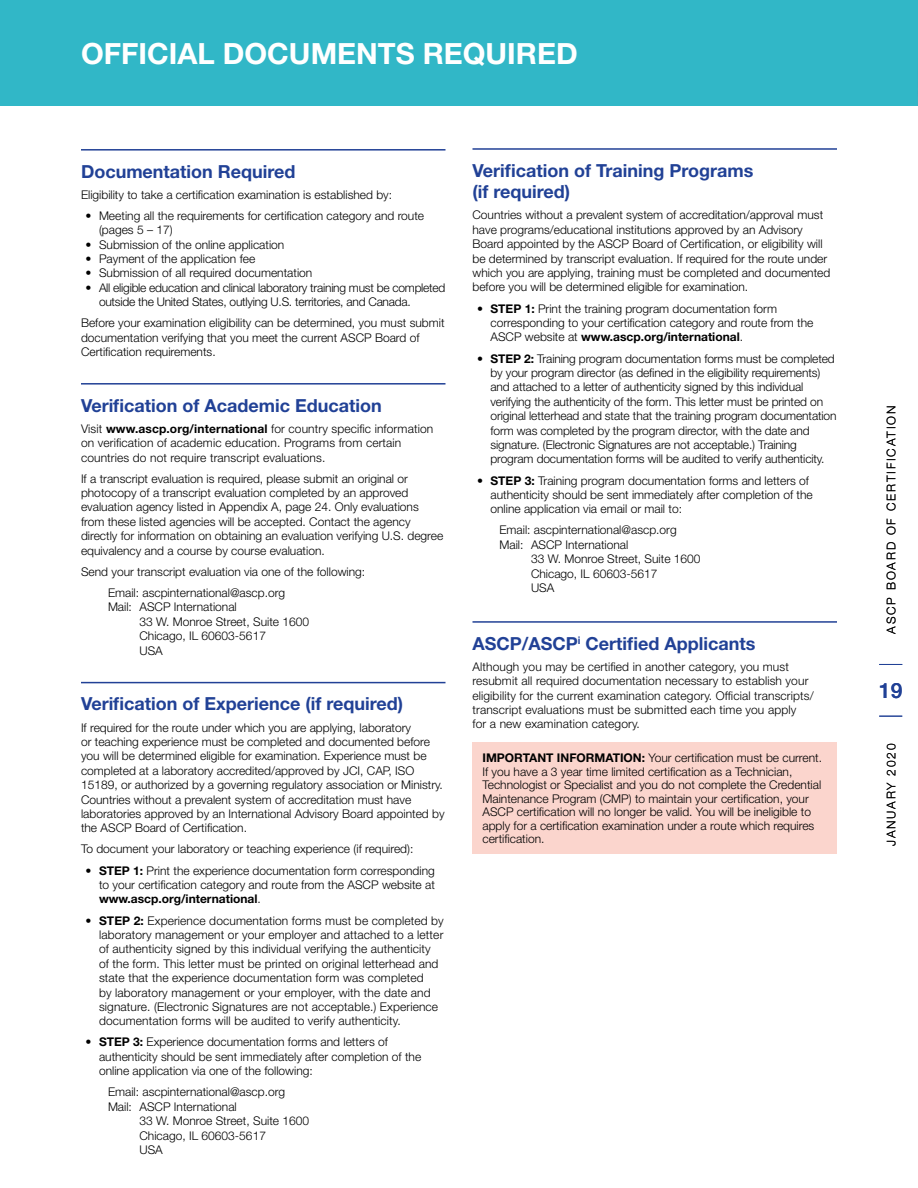
<style>
.page{position:relative;width:918px;height:1188px;background:#fff}
.page>*{position:absolute;margin:0;border:0;box-sizing:border-box;transform-origin:0 0}
.t1{font:700 29.25px "Helvetica Neue LT Pro";color:#fff}
.t2{font:500 21px "Helvetica Neue LT Std";color:#214196}
.t3{font:700 18px/21.6px "Helvetica Neue LT Std";color:#214196}
.t4{font:300 12px/14.4px "Helvetica Neue LT Std";color:#000}
.t5{font:300 12px/14.4px "Helvetica Neue LT Std";letter-spacing:-.02em;color:#000}
.t6{font:300 12px "Helvetica Neue LT Std";letter-spacing:.15em;color:#000}
.s1{font-weight:700}
</style>
<div class="page">
<svg style="left:879px;top:664px;width:23px;height:1px"></svg>
<svg style="left:879px;top:716px;width:23px;height:1px"></svg>
<div style="left:0;top:0;width:918px;height:106px;background:#31b7c7"></div>
<hr style="left:81px;top:149px;width:365px;height:2px;background:#214196">
<hr style="left:81px;top:383px;width:365px;height:2px;background:#214196">
<hr style="left:81px;top:682px;width:365px;height:1px;background:#214196">
<hr style="left:472px;top:148px;width:365px;height:2px;background:#214196">
<hr style="left:472px;top:621px;width:365px;height:2px;background:#214196">
<div style="left:472px;top:742px;width:365px;height:111px;background:#fbd5cd"></div>
<h1 class="t1" style="left:81px;top:36px;width:498px">OFFICIAL DOCUMENTS REQUIRED</h1>
<h3 class="t3" style="left:81px;top:160px;width:216px">Documentation Required</h3>
<p class="t4" style="left:81px;top:187px;width:313px">Eligibility to take a certification examination is established by:</p>
<p class="t4" style="left:99px;top:208px;width:327px;text-indent:-14px">• Meeting all the requirements for certification category and route (pages 5 – 17)</p>
<p class="t4" style="left:86px;top:237px;width:200px">• Submission of the online application</p>
<p class="t4" style="left:86px;top:251px;width:171px">• Payment of the application fee</p>
<p class="t4" style="left:86px;top:266px;width:228px">• Submission of all required documentation</p>
<p class="t5" style="left:99px;top:280px;width:348px;text-indent:-14px">• All eligible education and clinical laboratory training must be completed outside the United States, outlying U.S. territories, and Canada.</p>
<p class="t4" style="left:81px;top:316px;width:365px">Before your examination eligibility can be determined, you must submit documentation verifying that you meet the current ASCP Board of<br>Certification requirements.</p>
<h3 class="t3" style="left:81px;top:394px;width:302px">Verification of Academic Education</h3>
<p class="t4" style="left:81px;top:421px;width:354px">Visit <span class="s1">www.ascp.org/international</span> for country specific information on verification of academic education. Programs from certain countries do not require transcript evaluations.</p>
<p class="t4" style="left:81px;top:471px;width:364px">If a transcript evaluation is required, please submit an original or photocopy of a transcript evaluation completed by an approved evaluation agency listed in Appendix A, page 24. Only evaluations from these listed agencies will be accepted. Contact the agency directly for information on obtaining an evaluation verifying U.S. degree equivalency and a course by course evaluation.</p>
<p class="t4" style="left:108px;top:561px;width:259px;line-height:21.1px;text-indent:-27px">Send your transcript evaluation via one of the following:<br>Email: ascpinternational@ascp.org</p>
<p class="t4" style="left:140px;top:600px;width:171px;text-indent:-32px">Mail: ASCP International<br>33 W. Monroe Street, Suite 1600<br>Chicago, IL 60603-5617<br>USA</p>
<h3 class="t3" style="left:81px;top:693px;width:324px">Verification of Experience (if required)</h3>
<p class="t4" style="left:81px;top:720px;width:365px">If required for the route under which you are applying, laboratory<br>or teaching experience must be completed and documented before you will be determined eligible for examination. Experience must be completed at a laboratory accredited/approved by JCI, CAP, ISO 15189, or authorized by a governing regulatory association or Ministry.<br>Countries without a prevalent system of accreditation must have laboratories approved by an International Advisory Board appointed by the ASCP Board of Certification.</p>
<p class="t4" style="left:81px;top:842px;width:334px">To document your laboratory or teaching experience (if required):</p>
<p class="t4" style="left:99px;top:863px;width:337px;text-align:justify;text-indent:-14px"><span class="s1">• STEP 1:</span> Print the experience documentation form corresponding to your certification category and route from the ASCP website at <span class="s1">www.ascp.org/international</span>.</p>
<p class="t4" style="left:99px;top:913px;width:346px;text-indent:-14px"><span class="s1">• STEP 2:</span> Experience documentation forms must be completed by laboratory management or your employer and attached to a letter of authenticity signed by this individual verifying the authenticity<br>of the form. This letter must be printed on original letterhead and state that the experience documentation form was completed<br>by laboratory management or your employer, with the date and signature. (Electronic Signatures are not acceptable.) Experience documentation forms will be audited to verify authenticity.</p>
<p class="t4" style="left:99px;top:1035px;width:324px;text-indent:-14px"><span class="s1">• STEP 3:</span> Experience documentation forms and letters of authenticity should be sent immediately after completion of the online application via one of the following:</p>
<p class="t4" style="left:108px;top:1085px;width:179px">Email: ascpinternational@ascp.org<br>Mail: ASCP International</p>
<p class="t4" style="left:140px;top:1114px;width:171px">33 W. Monroe Street, Suite 1600<br>Chicago, IL 60603-5617<br>USA</p>
<h3 class="t3" style="left:472px;top:159px;width:282px">Verification of Training Programs (if required)</h3>
<p class="t4" style="left:472px;top:208px;width:359px">Countries without a prevalent system of accreditation/approval must have programs/educational institutions approved by an Advisory Board appointed by the ASCP Board of Certification, or eligibility will be determined by transcript evaluation. If required for the route under which you are applying, training must be completed and documented before you will be determined eligible for examination.</p>
<p class="t4" style="left:490px;top:301px;width:325px;text-indent:-14px"><span class="s1">• STEP 1:</span> Print the training program documentation form corresponding to your certification category and route from the<br>ASCP website at <span class="s1">www.ascp.org/international</span>.</p>
<p class="t4" style="left:490px;top:351px;width:348px;text-indent:-14px"><span class="s1">• STEP 2:</span> Training program documentation forms must be completed by your program director (as defined in the eligibility requirements) and attached to a letter of authenticity signed by this individual verifying the authenticity of the form. This letter must be printed on original letterhead and state that the training program documentation form was completed by the program director, with the date and signature. (Electronic Signatures are not acceptable.) Training program documentation forms will be audited to verify authenticity.</p>
<p class="t4" style="left:490px;top:473px;width:324px;text-indent:-14px"><span class="s1">• STEP 3:</span> Training program documentation forms and letters of authenticity should be sent immediately after completion of the online application via email or mail to:</p>
<p class="t4" style="left:500px;top:523px;width:179px">Email: ascpinternational@ascp.org<br>Mail: ASCP International</p>
<p class="t4" style="left:531px;top:552px;width:171px">33 W. Monroe Street, Suite 1600<br>Chicago, IL 60603-5617<br>USA</p>
<h3 class="t3" style="left:472px;top:632px;width:285px">ASCP/ASCP<sup>i</sup> Certified Applicants</h3>
<p class="t4" style="left:472px;top:659px;width:343px">Although you may be certified in another category, you must resubmit all required documentation necessary to establish your eligibility for the current examination category. Official transcripts/ transcript evaluations must be submitted each time you apply<br>for a new examination category.</p>
<p class="t4" style="left:482px;top:751px;width:341px;line-height:13.5px"><span class="s1">IMPORTANT INFORMATION:</span> Your certification must be current.<br>If you have a 3 year time limited certification as a Technician, Technologist or Specialist and you do not complete the Credential Maintenance Program (CMP) to maintain your certification, your ASCP certification will no longer be valid. You will be ineligible to apply for a certification examination under a route which requires certification.</p>
<p class="t6" style="left:884px;top:634px;width:229px;rotate:-90deg">ASCP BOARD OF CERTIFICATION</p>
<h2 class="t2" style="left:879px;top:678px;width:25px">19</h2>
<p class="t6" style="left:884px;top:846px;width:104px;rotate:-90deg">JANUARY 2020</p>
</div>
